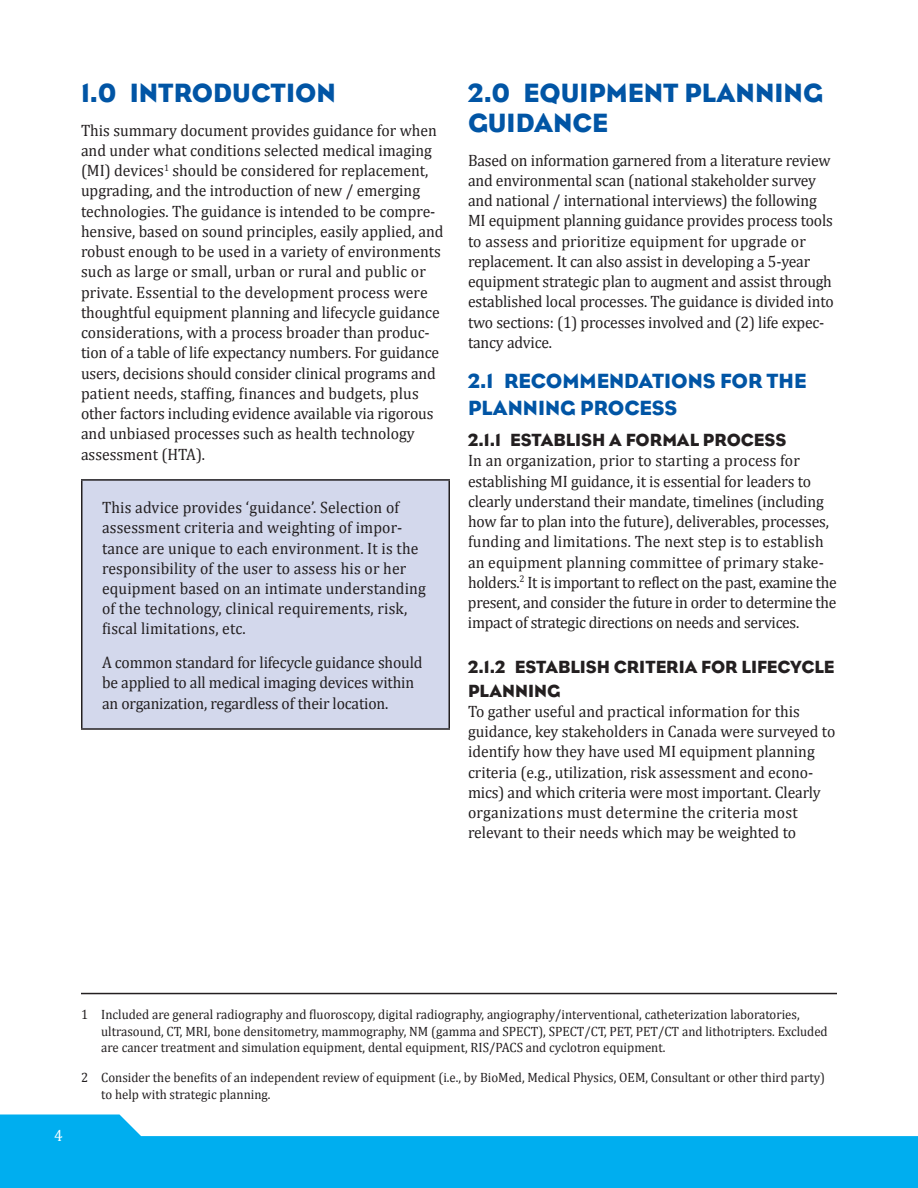
<style>
.page{position:relative;width:918px;height:1188px;background:#fff}
.page>*{position:absolute;margin:0;border:0;box-sizing:border-box;transform-origin:0 0}
.t1{font:27px/30px "Bureau Eagle";color:#0155a5}
.t2{font:21px/27px "Bureau Eagle";color:#0155a5}
.t3{font:18px/24px "Bureau Eagle";color:#231f20}
.t4{font:16.5px/20.2px "Cambria";color:#231f20;scale:.95 1}
.t5{font:16.5px "Cambria";color:#fff;scale:.95 1}
.t6{font:13.5px/16.5px "Cambria";color:#231f20;scale:.95 1}
</style>
<div class="page">
<svg style="left:0;top:1115px;width:918px;height:73px;fill:#00aeef"></svg>
<div style="left:82px;top:480px;width:367px;height:249px;background:#d3d8ec"></div>
<hr style="left:81px;top:479px;width:369px;height:2px;background:#231f20">
<hr style="left:81px;top:481px;width:1px;height:247px;background:#231f20">
<hr style="left:448px;top:481px;width:2px;height:247px;background:#231f20">
<hr style="left:81px;top:728px;width:369px;height:2px;background:#231f20">
<hr style="left:81px;top:993px;width:756px;height:1px;background:#231f20">
<h1 class="t1" style="left:81px;top:78px;width:256px">1.0 INTRODUCTION</h1>
<p class="t4" style="left:81px;top:120px;width:383px">This summary document provides guidance for when and under what conditions selected medical imaging (MI) devices<sup>1</sup> should be considered for replacement, upgrading, and the introduction of new / emerging technologies. The guidance is intended to be compre&shy;hensive, based on sound principles, easily applied, and robust enough to be used in a variety of environments such as large or small, urban or rural and public or private. Essential to the development process were thoughtful equipment planning and lifecycle guidance considerations, with a process broader than produc&shy;tion of a table of life expectancy numbers. For guidance users, decisions should consider clinical programs and patient needs, staffing, finances and budgets, plus other factors including evidence available via rigorous and unbiased processes such as health technology assessment (HTA).</p>
<p class="t4" style="left:102px;top:497px;width:342px">This advice provides ‘guidance’. Selection of assessment criteria and weighting of impor&shy;tance are unique to each environment. It is the responsibility of the user to assess his or her equipment based on an intimate understanding of the technology, clinical requirements, risk, fiscal limitations, etc.</p>
<p class="t4" style="left:102px;top:652px;width:339px">A common standard for lifecycle guidance should be applied to all medical imaging devices within an organization, regardless of their location.</p>
<h1 class="t1" style="left:468px;top:78px;width:356px">2.0 EQUIPMENT PLANNING<br>GUIDANCE</h1>
<p class="t4" style="left:468px;top:150px;width:386px">Based on information garnered from a literature review and environmental scan (national stakeholder survey and national / international interviews) the following MI equipment planning guidance provides process tools to assess and prioritize equipment for upgrade or replacement. It can also assist in developing a 5-year equipment strategic plan to augment and assist through established local processes. The guidance is divided into two sections: (1) processes involved and (2) life expec&shy;tancy advice.</p>
<p class="t2" style="left:468px;top:368px;width:340px">2.1 RECOMMENDATIONS FOR THE<br>PLANNING PROCESS</p>
<p class="t3" style="left:468px;top:428px;width:320px">2.1.1 ESTABLISH A FORMAL PROCESS</p>
<p class="t4" style="left:468px;top:451px;width:390px">In an organization, prior to starting a process for establishing MI guidance, it is essential for leaders to clearly understand their mandate, timelines (including how far to plan into the future), deliverables, processes, funding and limitations. The next step is to establish an equipment planning committee of primary stake&shy;holders.<sup>2</sup> It is important to reflect on the past, examine the present, and consider the future in order to determine the impact of strategic directions on needs and services.</p>
<p class="t3" style="left:468px;top:655px;width:368px">2.1.2 ESTABLISH CRITERIA FOR LIFECYCLE<br>PLANNING</p>
<p class="t4" style="left:468px;top:701px;width:388px">To gather useful and practical information for this guidance, key stakeholders in Canada were surveyed to identify how they have used MI equipment planning criteria (e.g., utilization, risk assessment and econo&shy;mics) and which criteria were most important. Clearly organizations must determine the criteria most relevant to their needs which may be weighted to</p>
<p class="t5" style="left:54px;top:1126px;width:11px">4</p>
<p class="t6" style="left:101px;top:1006px;width:766px;text-indent:-20px">1 Included are general radiography and fluoroscopy, digital radiography, angiography/interventional, catheterization laboratories, ultrasound, CT, MRI, bone densitometry, mammography, NM (gamma and SPECT), SPECT/CT, PET, PET/CT and lithotripters. Excluded are cancer treatment and simulation equipment, dental equipment, RIS/PACS and cyclotron equipment.</p>
<p class="t6" style="left:101px;top:1069px;width:763px;text-indent:-20px">2 Consider the benefits of an independent review of equipment (i.e., by BioMed, Medical Physics, OEM, Consultant or other third party) to help with strategic planning.</p>
</div>
